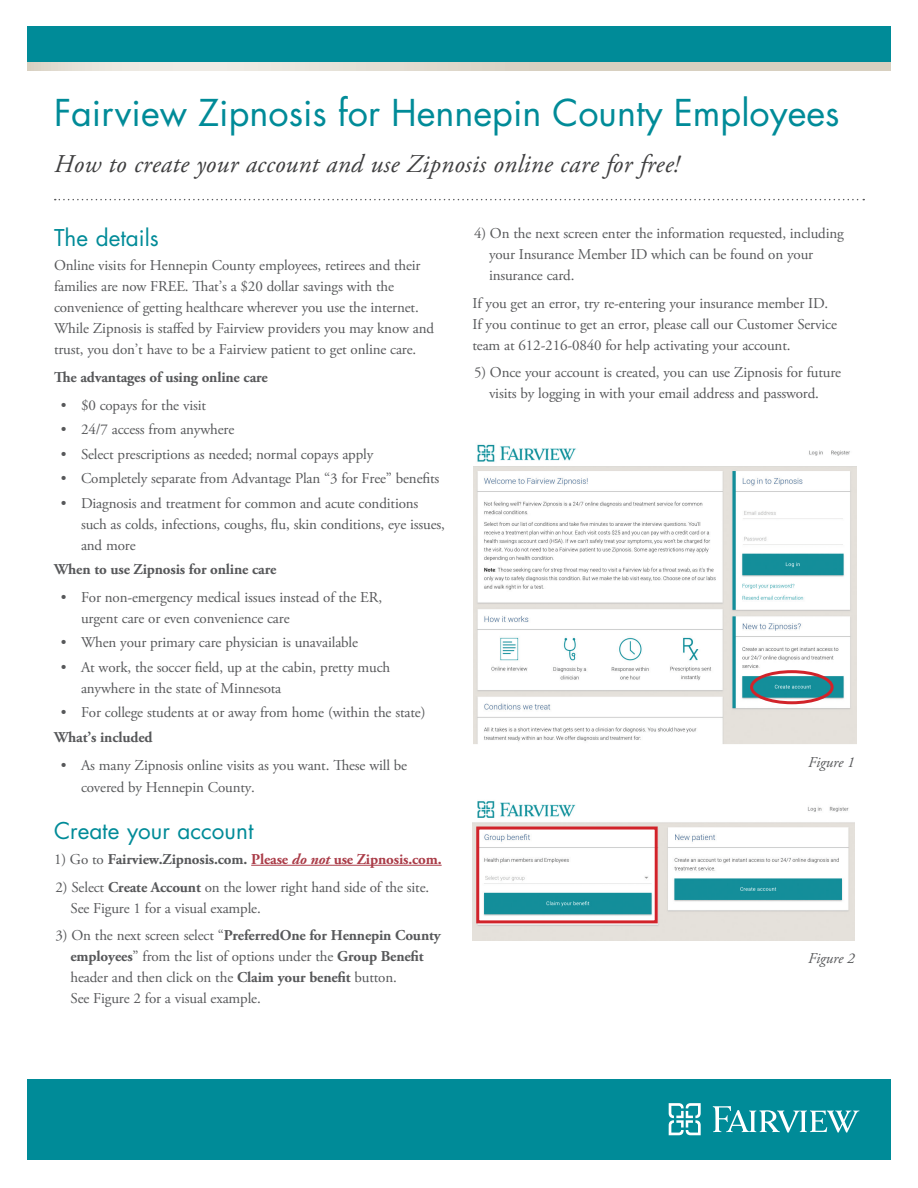
<style>
.page{position:relative;width:918px;height:1188px;background:#fff}
.page>*{position:absolute;margin:0;border:0;box-sizing:border-box;transform-origin:0 0}
.Factsheet_Teal_Headl{font:36px "Futura Std";color:#008b98}
.Factsheet_Subtitle_H{font:italic 25.5px "Adobe Garamond Pro";letter-spacing:.01em;color:#3e3e3f}
.Factsheet_Teal_Subhe{font:22.5px "Futura Std";color:#008b98}
.UMACH_subhead{font:22.5px "Futura Std";color:#008b98}
.FactSheet_Body{font:15px/21px "Adobe Garamond Pro";letter-spacing:-.01em;color:#57585a}
.FactSheet_Body-2{font:700 15px "Adobe Garamond Pro";letter-spacing:-.01em;color:#57585a}
.FactSheet_Body-3{font:italic 15px "Adobe Garamond Pro";letter-spacing:-.01em;color:#57585a}
.s1{font-weight:400}
.s2{color:#aa3c48}
.s3{font-style:italic;color:#aa3c48}
.s4{font-weight:700}
</style>
<div class="page">
<hr style="left:251px;top:865px;width:191px;height:1px;background:#aa3c48">
<svg style="left:55px;top:199px;width:809px;height:1px"></svg>
<svg style="left:27px;top:61px;width:864px;height:9px;background:#c7d0c7"></svg>
<div style="left:27px;top:26px;width:864px;height:35px;background:#008b98"></div>
<div style="left:27px;top:1079px;width:864px;height:81px;background:#008b98"></div>
<svg style="left:669px;top:1103px;width:32px;height:32px"></svg>
<svg style="left:713px;top:1106px;width:146px;height:27px"></svg>
<img style="left:473px;top:444px;width:383px;height:299px">
<div style="left:750px;top:670px;width:84px;height:34px;border:3px solid #d1232a;border-radius:50%"></div>
<img style="left:472px;top:801px;width:383px;height:139px">
<div style="left:476px;top:827px;width:182px;height:96px;border:3px solid #d1232a"></div>
<p class="Factsheet_Teal_Headl" style="left:54px;top:90px;width:787px">Fairview Zipnosis for Hennepin County Employees</p>
<p class="Factsheet_Subtitle_H" style="left:54px;top:148px;width:626px">How to create your account and use Zipnosis online care for free!</p>
<p class="UMACH_subhead" style="left:54px;top:223px;width:106px">The details</p>
<p class="FactSheet_Body" style="left:54px;top:255px;width:382px">Online visits for Hennepin County employees, retirees and their families are now FREE. That’s a $20 dollar savings with the convenience of getting healthcare wherever you use the internet.<br>While Zipnosis is staffed by Fairview providers you may know and trust, you don’t have to be a Fairview patient to get online care.</p>
<p class="FactSheet_Body-2" style="left:54px;top:368px;width:215px">The advantages of using online care</p>
<p class="FactSheet_Body" style="left:61px;top:395px;width:147px">• $0 copays for the visit</p>
<p class="FactSheet_Body" style="left:61px;top:419px;width:175px">• 24/7 access from anywhere</p>
<p class="FactSheet_Body" style="left:61px;top:444px;width:314px">• Select prescriptions as needed; normal copays apply</p>
<p class="FactSheet_Body" style="left:61px;top:468px;width:380px">• Completely separate from Advantage Plan “3 for Free” benefits</p>
<p class="FactSheet_Body" style="left:81px;top:493px;width:365px;text-indent:-20px">• Diagnosis and treatment for common and acute conditions such as colds, infections, coughs, flu, skin conditions, eye issues, and more</p>
<p class="FactSheet_Body-2" style="left:54px;top:561px;width:224px">When to use Zipnosis for online care</p>
<p class="FactSheet_Body" style="left:81px;top:587px;width:303px;text-indent:-20px">• For non-emergency medical issues instead of the ER, urgent care or even convenience care</p>
<p class="FactSheet_Body" style="left:61px;top:633px;width:299px">• When your primary care physician is unavailable</p>
<p class="FactSheet_Body" style="left:81px;top:657px;width:311px;text-indent:-20px">• At work, the soccer field, up at the cabin, pretty much anywhere in the state of Minnesota</p>
<p class="FactSheet_Body" style="left:61px;top:703px;width:366px">• For college students at or away from home (within the state)</p>
<p class="FactSheet_Body-2" style="left:54px;top:728px;width:100px">What’s included</p>
<p class="FactSheet_Body" style="left:81px;top:754px;width:328px;line-height:22.5px;text-indent:-20px">• As many Zipnosis online visits as you want. These will be covered by Hennepin County.</p>
<p class="Factsheet_Teal_Subhe" style="left:54px;top:817px;width:201px">Create your account</p>
<p class="FactSheet_Body-2" style="left:54px;top:850px;width:389px"><span class="s1">1) Go to</span> Fairview.Zipnosis.com. <span class="s2">Please</span> <span class="s3">do not</span> <span class="s2">use Zipnosis.com.</span></p>
<p class="FactSheet_Body" style="left:70px;top:877px;width:360px;text-indent:-15px">2) Select <span class="s4">Create Account</span> on the lower right hand side of the site.<br>See Figure 1 for a visual example.</p>
<p class="FactSheet_Body" style="left:70px;top:926px;width:372px;text-indent:-15px">3) On the next screen select “<span class="s4">PreferredOne for Hennepin County employees</span>” from the list of options under the <span class="s4">Group Benefit </span>header and then click on the <span class="s4">Claim your benefit</span> button.<br>See Figure 2 for a visual example.</p>
<p class="FactSheet_Body" style="left:489px;top:223px;width:356px;text-indent:-15px">4) On the next screen enter the information requested, including your Insurance Member ID which can be found on your insurance card.</p>
<p class="FactSheet_Body" style="left:472px;top:293px;width:366px">If you get an error, try re-entering your insurance member ID.<br>If you continue to get an error, please call our Customer Service team at 612-216-0840 for help activating your account.</p>
<p class="FactSheet_Body" style="left:474px;top:363px;width:369px;text-align:center">5) Once your account is created, you can use Zipnosis for future visits by logging in with your email address and password.</p>
<p class="FactSheet_Body-3" style="left:808px;top:754px;width:48px">Figure 1</p>
<p class="FactSheet_Body-3" style="left:808px;top:949px;width:48px">Figure 2</p>
</div>
